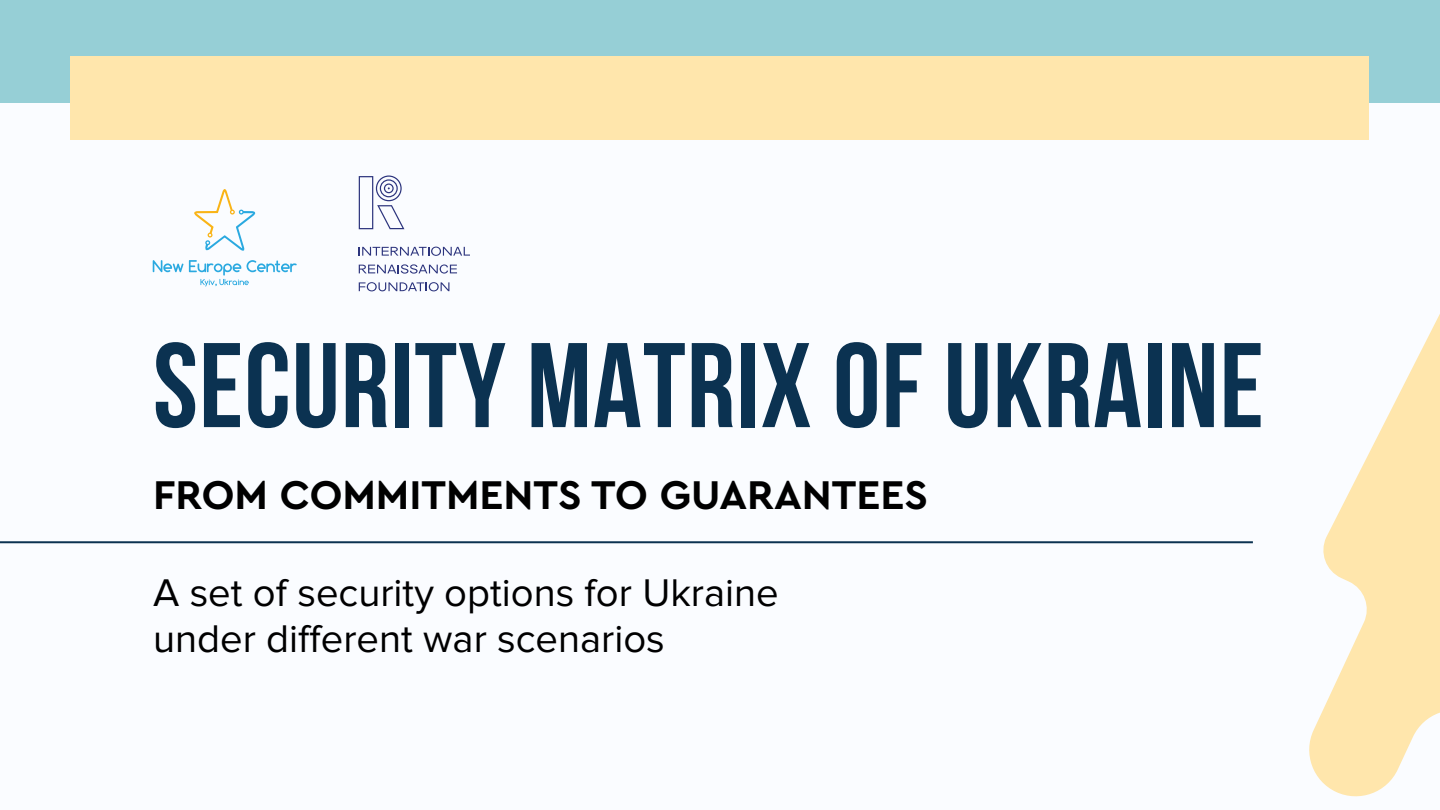
<style>
.page{position:relative;width:1440px;height:810px;background:#fafcff}
.page>*{position:absolute;margin:0;border:0;box-sizing:border-box;transform-origin:0 0}
.Заголовок{font:700 120px "Bebas Neue";letter-spacing:.01em;color:#0b3251}
.Подзаголовок{font:700 42px "Cera Pro";color:#000}
.подзаг_2{font:40px/46px "Proxima Nova";color:#000}
</style>
<div class="page">
<svg style="left:1309px;top:102px;width:131px;height:695px"></svg>
<div style="left:0;top:0;width:1440px;height:102px;background:#96cfd6"></div>
<div style="left:71px;top:57px;width:1298px;height:83px;background:#ffe6ac"></div>
<hr style="left:0;top:541px;width:1253px;height:2px;background:#0b3251">
<svg style="left:359px;top:175px;width:45px;height:54px"></svg>
<svg style="left:359px;top:246px;width:111px;height:10px"></svg>
<svg style="left:359px;top:264px;width:98px;height:9px"></svg>
<svg style="left:359px;top:282px;width:90px;height:9px"></svg>
<svg style="left:194px;top:189px;width:62px;height:62px"></svg>
<svg style="left:153px;top:260px;width:30px;height:12px"></svg>
<svg style="left:189px;top:260px;width:108px;height:26px"></svg>
<p class="Заголовок" style="left:153px;top:320px;width:1112px">SECURITY MATRIX OF UKRAINE</p>
<p class="Подзаголовок" style="left:153px;top:467px;width:776px">FROM COMMITMENTS TO GUARANTEES</p>
<p class="подзаг_2" style="left:153px;top:570px;width:627px">A set of security options for Ukraine under different war scenarios</p>
</div>
